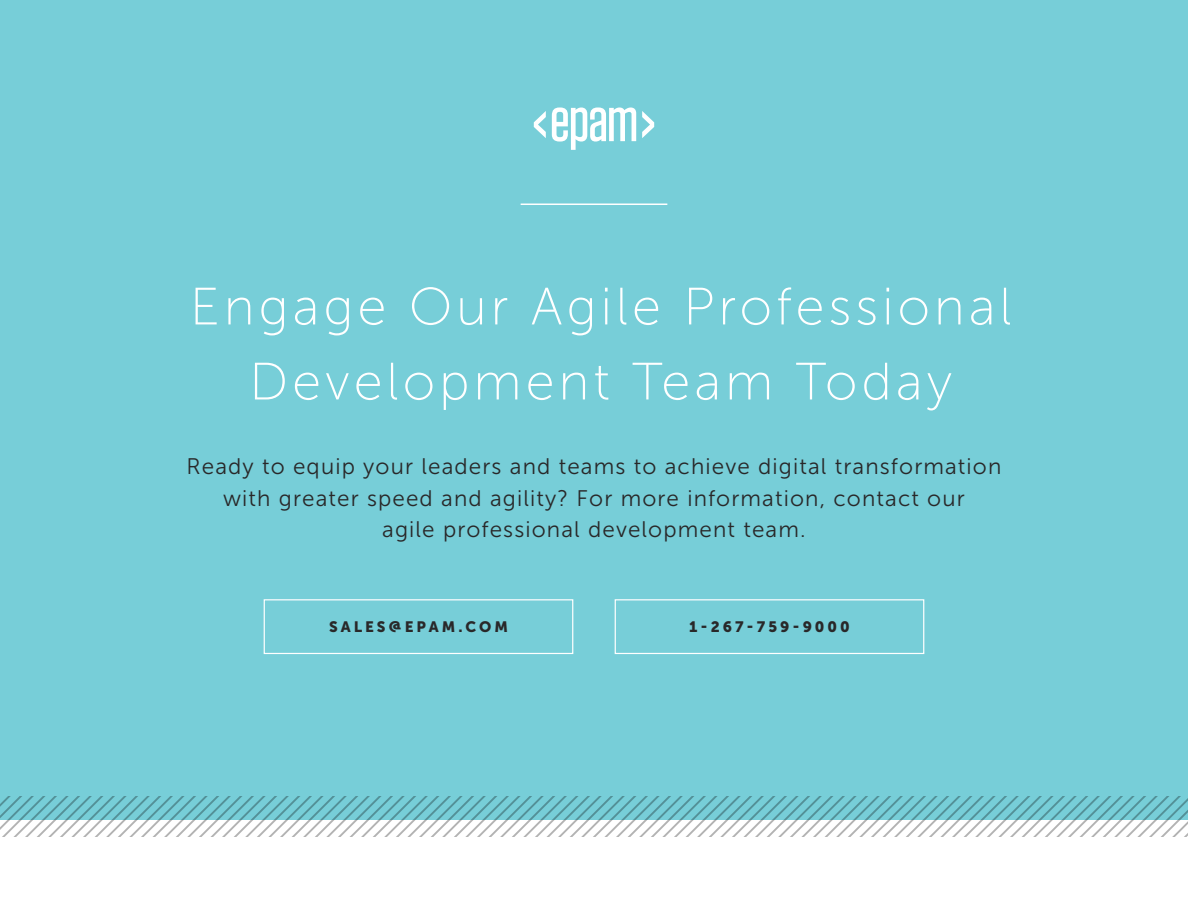
<style>
.page{position:relative;width:1188px;height:918px;background:#fff}
.page>*{position:absolute;margin:0;border:0;box-sizing:border-box;transform-origin:0 0}
.t1{font:52.5px/75px "Museo Sans 100";letter-spacing:.075em;color:#fff;text-align:center}
.t2{font:22.5px/31.5px "Museo Sans 300";letter-spacing:.05em;color:#292829;text-align:center}
.t3{font:15px "Museo Sans 900";letter-spacing:.2em;color:#292829}
</style>
<div class="page">
<div style="left:0;top:0;width:1188px;height:819px;background:#77ced8"></div>
<svg style="left:552px;top:108px;width:84px;height:42px"></svg>
<svg style="left:534px;top:111px;width:12px;height:27px"></svg>
<svg style="left:642px;top:111px;width:12px;height:27px"></svg>
<hr style="left:521px;top:204px;width:146px;height:1px;background:#fff">
<div style="left:615px;top:599px;width:309px;height:55px;border:1px solid #fff"></div>
<div style="left:264px;top:599px;width:309px;height:55px;border:1px solid #fff"></div>
<svg style="left:0;top:796px;width:1188px;height:41px"></svg>
<h1 class="t1" style="left:190px;top:270px;width:823px">Engage Our Agile Professional<br>Development Team Today</h1>
<p class="t2" style="left:187px;top:451px;width:816px">Ready to equip your leaders and teams to achieve digital transformation with greater speed and agility? For more information, contact our<br>agile professional development team.</p>
<p class="t3" style="left:329px;top:619px;width:180px">SALES@EPAM.COM</p>
<p class="t3" style="left:689px;top:619px;width:162px">1-267-759-9000</p>
</div>
